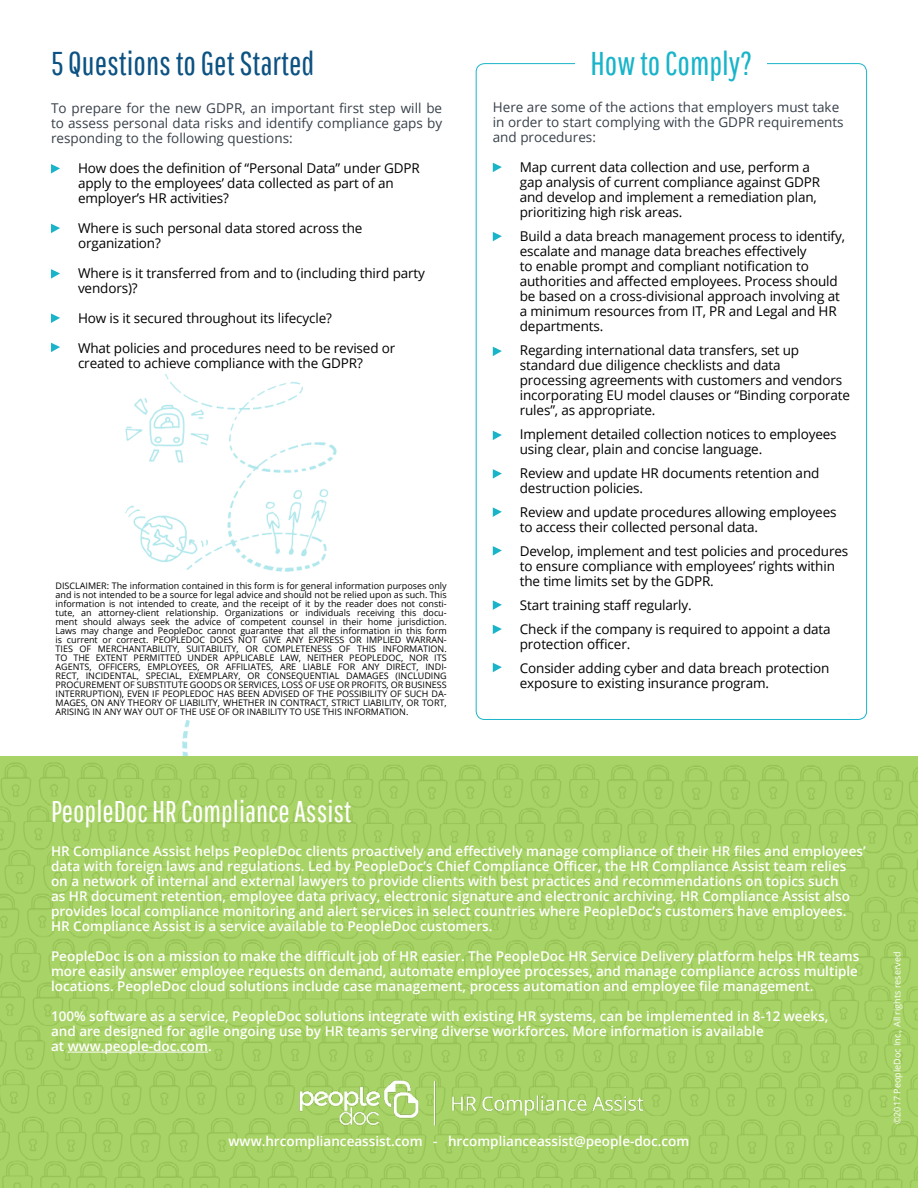
<style>
.page{position:relative;width:918px;height:1188px;background:#fff}
.page>*{position:absolute;margin:0;border:0;box-sizing:border-box;transform-origin:0 0}
.t1{font:33px "Pathway Gothic One";color:#0c5282}
.t2{font:33px "Pathway Gothic One";color:#19b4c9}
.t3{font:30px "Pathway Gothic One";color:#fff}
.t4{font:13.5px/15px "Open Sans";letter-spacing:-.01em;color:#000}
.t5{font:600 13.5px/15px "Open Sans";color:#fff}
.t6{font:13.5px/15px "Open Sans";color:#384049;text-align:justify}
.t7{font:9px/9px "Open Sans";color:#000;text-align:justify}
.t8{font:9px "Open Sans";color:#fff}
</style>
<div class="page">
<img style="left:75px;top:374px;width:366px;height:383px">
<svg style="left:51px;top:164px;width:9px;height:10px"></svg>
<svg style="left:51px;top:224px;width:9px;height:9px"></svg>
<svg style="left:51px;top:269px;width:9px;height:10px"></svg>
<svg style="left:51px;top:314px;width:9px;height:9px"></svg>
<svg style="left:51px;top:343px;width:9px;height:9px"></svg>
<svg style="left:493px;top:163px;width:9px;height:9px"></svg>
<svg style="left:493px;top:232px;width:9px;height:9px"></svg>
<svg style="left:493px;top:347px;width:9px;height:9px"></svg>
<svg style="left:493px;top:431px;width:9px;height:9px"></svg>
<svg style="left:493px;top:469px;width:9px;height:10px"></svg>
<svg style="left:493px;top:507px;width:9px;height:10px"></svg>
<svg style="left:493px;top:546px;width:9px;height:10px"></svg>
<svg style="left:493px;top:600px;width:9px;height:10px"></svg>
<svg style="left:493px;top:625px;width:9px;height:9px"></svg>
<svg style="left:493px;top:663px;width:9px;height:9px"></svg>
<img style="left:0;top:757px;width:918px;height:431px">
<hr style="left:68px;top:1052px;width:140px;height:1px;background:#fff">
<img style="left:289px;top:1071px;width:362px;height:60px">
<div style="left:56px;top:573px;width:391px;height:147px;background:#fff"></div>
<h1 class="t1" style="left:51px;top:44px;width:265px">5 Questions to Get Started</h1>
<p class="t6" style="left:51px;top:100px;width:393px">To prepare for the new GDPR, an important first step will be to assess personal data risks and identify compliance gaps by responding to the following questions:</p>
<p class="t4" style="left:78px;top:160px;width:343px;text-indent:-27px">• How does the definition of “Personal Data” under GDPR apply to the employees’ data collected as part of an employer’s HR activities?</p>
<p class="t4" style="left:78px;top:220px;width:286px">Where is such personal data stored across the organization?</p>
<p class="t4" style="left:78px;top:265px;width:349px">Where is it transferred from and to (including third party vendors)?</p>
<p class="t4" style="left:78px;top:310px;width:256px">How is it secured throughout its lifecycle?</p>
<p class="t4" style="left:78px;top:340px;width:319px">What policies and procedures need to be revised or created to achieve compliance with the GDPR?</p>
<p class="t7" style="left:56px;top:581px;width:393px">DISCLAIMER: The information contained in this form is for general information purposes only and is not intended to be a source for legal advice and should not be relied upon as such. This information is not intended to create, and the receipt of it by the reader does not consti&shy;tute, an attorney-client relationship. Organizations or individuals receiving this docu&shy;ment should always seek the advice of competent counsel in their home jurisdiction.<br>Laws may change and PeopleDoc cannot guarantee that all the information in this form is current or correct. PEOPLEDOC DOES NOT GIVE ANY EXPRESS OR IMPLIED WARRAN-TIES OF MERCHANTABILITY, SUITABILITY, OR COMPLETENESS OF THIS INFORMATION.<br>TO THE EXTENT PERMITTED UNDER APPLICABLE LAW, NEITHER PEOPLEDOC, NOR ITS AGENTS, OFFICERS, EMPLOYEES, OR AFFILIATES, ARE LIABLE FOR ANY DIRECT, INDI-RECT, INCIDENTAL, SPECIAL, EXEMPLARY, OR CONSEQUENTIAL DAMAGES (INCLUDING PROCUREMENT OF SUBSTITUTE GOODS OR SERVICES, LOSS OF USE OR PROFITS, OR BUSINESS INTERRUPTION), EVEN IF PEOPLEDOC HAS BEEN ADVISED OF THE POSSIBILITY OF SUCH DA-MAGES, ON ANY THEORY OF LIABILITY, WHETHER IN CONTRACT, STRICT LIABILITY, OR TORT, ARISING IN ANY WAY OUT OF THE USE OF OR INABILITY TO USE THIS INFORMATION.</p>
<h1 class="t2" style="left:590px;top:44px;width:163px">How to Comply?</h1>
<p class="t6" style="left:493px;top:100px;width:352px;text-align:left">Here are some of the actions that employers must take in order to start complying with the GDPR requirements and procedures:</p>
<p class="t4" style="left:520px;top:160px;width:302px;text-indent:-27px">• Map current data collection and use, perform a gap analysis of current compliance against GDPR and develop and implement a remediation plan, prioritizing high risk areas.</p>
<p class="t4" style="left:520px;top:229px;width:327px;text-indent:-27px">• Build a data breach management process to identify, escalate and manage data breaches effectively<br>to enable prompt and compliant notification to authorities and affected employees. Process should be based on a cross-divisional approach involving at a minimum resources from IT, PR and Legal and HR departments.</p>
<p class="t4" style="left:520px;top:343px;width:332px;text-indent:-27px">• Regarding international data transfers, set up standard due diligence checklists and data processing agreements with customers and vendors incorporating EU model clauses or “Binding corporate rules”, as appropriate.</p>
<p class="t4" style="left:520px;top:427px;width:318px;text-indent:-27px">• Implement detailed collection notices to employees using clear, plain and concise language.</p>
<p class="t4" style="left:520px;top:466px;width:301px">Review and update HR documents retention and destruction policies.</p>
<p class="t4" style="left:520px;top:505px;width:318px">Review and update procedures allowing employees to access their collected personal data.</p>
<p class="t4" style="left:520px;top:544px;width:330px">Develop, implement and test policies and procedures to ensure compliance with employees’ rights within the time limits set by the GDPR.</p>
<p class="t4" style="left:520px;top:593px;width:312px;line-height:24px">Start training staff regularly.<br>Check if the company is required to appoint a data</p>
<p class="t4" style="left:520px;top:632px;width:311px;line-height:24px">protection officer.<br>Consider adding cyber and data breach protection</p>
<p class="t4" style="left:520px;top:676px;width:251px">exposure to existing insurance program.</p>
<h2 class="t3" style="left:51px;top:793px;width:302px">PeopleDoc HR Compliance Assist</h2>
<p class="t5" style="left:51px;top:843px;width:816px">HR Compliance Assist helps PeopleDoc clients proactively and effectively manage compliance of their HR files and employees’ data with foreign laws and regulations. Led by PeopleDoc’s Chief Compliance Officer, the HR Compliance Assist team relies on a network of internal and external lawyers to provide clients with best practices and recommendations on topics such<br>as HR document retention, employee data privacy, electronic signature and electronic archiving. HR Compliance Assist also provides local compliance monitoring and alert services in select countries where PeopleDoc’s customers have employees.<br>HR Compliance Assist is a service available to PeopleDoc customers.</p>
<p class="t5" style="left:51px;top:948px;width:810px;text-align:justify">PeopleDoc is on a mission to make the difficult job of HR easier. The PeopleDoc HR Service Delivery platform helps HR teams more easily answer employee requests on demand, automate employee processes, and manage compliance across multiple locations. PeopleDoc cloud solutions include case management, process automation and employee file management.</p>
<p class="t5" style="left:51px;top:1008px;width:779px">100% software as a service, PeopleDoc solutions integrate with existing HR systems, can be implemented in 8-12 weeks, and are designed for agile ongoing use by HR teams serving diverse workforces. More information is available<br>at www.people-doc.com.</p>
<p class="t5" style="left:229px;top:1133px;width:462px">www.hrcomplianceassist.com - hrcomplianceassist@people-doc.com</p>
<p class="t8" style="left:891px;top:1124px;width:174px;rotate:-90deg">©2017 PeopleDoc Inc., All rights reserved</p>
</div>
